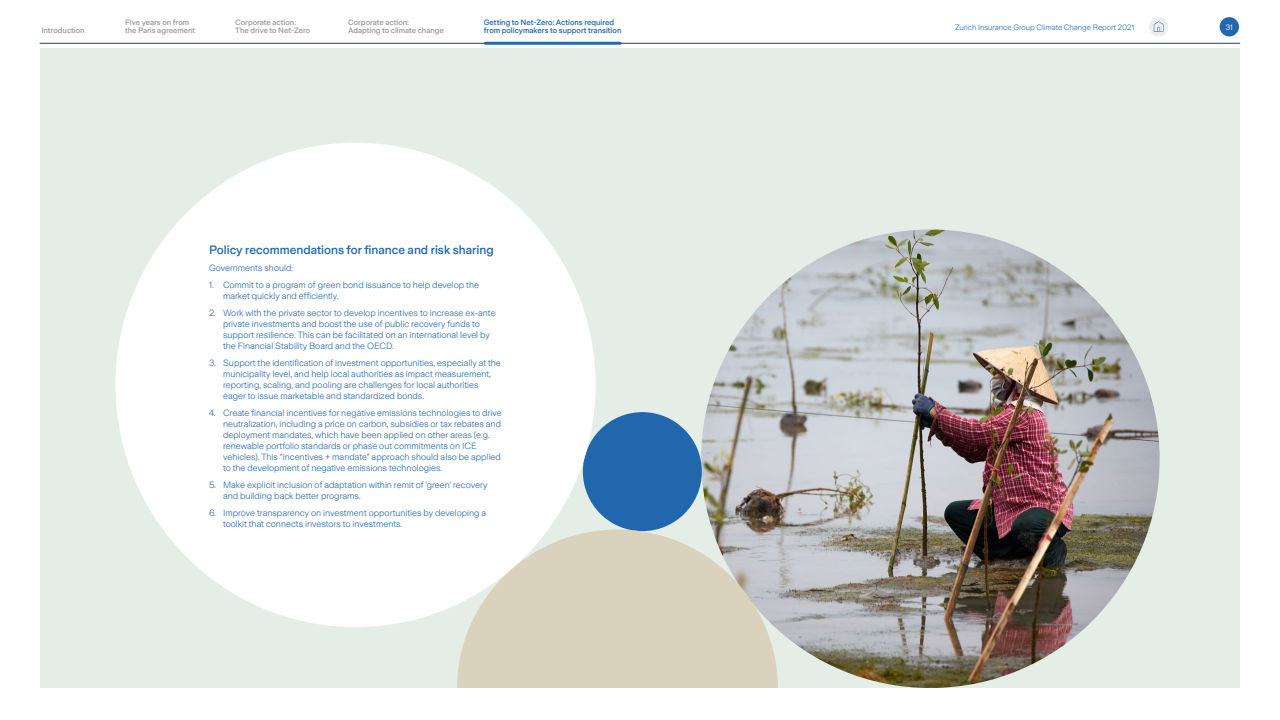
<style>
.page{position:relative;width:1280px;height:720px;background:#fff}
.page>*{position:absolute;margin:0;border:0;box-sizing:border-box;transform-origin:0 0}
._12_14_subhead{font:500 12px "Zurich Sans";color:#2167ae}
._9_11_bullets{font:300 9px/11px "Zurich Sans";color:#2167ae}
.t1{font:500 7.7px/8.3px "Zurich Sans";color:#999}
._9_11_blue{font:500 7.7px/8.3px "Zurich Sans";color:#2167ae}
.t2{font:300 7.7px "Zurich Sans";color:#2167ae}
.t3{font:7.7px "Zurich Sans";color:#fff}
</style>
<div class="page">
<hr style="left:40px;top:43px;width:1200px;height:1px;background:#23366f">
<div style="left:1220px;top:17px;width:19px;height:19px;background:#2167ae;border-radius:50%"></div>
<div style="left:1149px;top:17px;width:19px;height:19px;background:#eceeef;border-radius:50%"></div>
<svg style="left:1154px;top:21px;width:9px;height:11px"></svg>
<div style="left:40px;top:48px;width:1200px;height:640px;background:#e4eee7"></div>
<img style="left:701px;top:229px;width:459px;height:459px;border-radius:229px">
<div style="left:583px;top:412px;width:119px;height:119px;background:#2167ae;border-radius:50%"></div>
<div style="left:115px;top:143px;width:481px;height:484px;background:#fff;border-radius:50%"></div>
<svg style="left:457px;top:530px;width:321px;height:158px;background:#dbd5c5"></svg>
<hr style="left:485px;top:42px;width:135px;height:3px;background:#2167ae">
<p class="t1" style="left:41px;top:27px;width:45px">Introduction</p>
<p class="t1" style="left:125px;top:18px;width:72px">Five years on from the Paris agreement</p>
<p class="t1" style="left:235px;top:18px;width:77px">Corporate action:<br>The drive to Net-Zero</p>
<p class="t1" style="left:348px;top:18px;width:97px">Corporate action:<br>Adapting to climate change</p>
<p class="t2" style="left:955px;top:23px;width:181px">Zurich Insurance Group Climate Change Report 2021</p>
<p class="t3" style="left:1226px;top:23px;width:9px">31</p>
<p class="_9_11_blue" style="left:484px;top:18px;width:139px">Getting to Net-Zero: Actions required from policymakers to support transition</p>
<p class="_12_14_subhead" style="left:209px;top:243px;width:286px">Policy recommendations for finance and risk sharing</p>
<p class="_9_11_bullets" style="left:209px;top:262px;width:86px">Governments should:</p>
<p class="_9_11_bullets" style="left:223px;top:279px;width:258px;text-indent:-14px">1. Commit to a program of green bond issuance to help develop the market quickly and efficiently.</p>
<p class="_9_11_bullets" style="left:223px;top:307px;width:274px;text-indent:-14px">2. Work with the private sector to develop incentives to increase ex-ante private investments and boost the use of public recovery funds to support resilience. This can be facilitated on an international level by the Financial Stability Board and the OECD.</p>
<p class="_9_11_bullets" style="left:223px;top:357px;width:279px;text-indent:-14px">3. Support the identification of investment opportunities, especially at the municipality level, and help local authorities as impact measurement, reporting, scaling, and pooling are challenges for local authorities eager to issue marketable and standardized bonds.</p>
<p class="_9_11_bullets" style="left:223px;top:407px;width:280px;text-indent:-14px">4. Create financial incentives for negative emissions technologies to drive neutralization, including a price on carbon, subsidies or tax rebates and deployment mandates, which have been applied on other areas (e.g. renewable portfolio standards or phase out commitments on ICE vehicles). This “incentives + mandate” approach should also be applied to the development of negative emissions technologies.</p>
<p class="_9_11_bullets" style="left:223px;top:479px;width:266px;text-indent:-14px">5. Make explicit inclusion of adaptation within remit of ‘green’ recovery and building back better programs.</p>
<p class="_9_11_bullets" style="left:223px;top:507px;width:265px;text-indent:-14px">6. Improve transparency on investment opportunities by developing a toolkit that connects investors to investments.</p>
</div>
